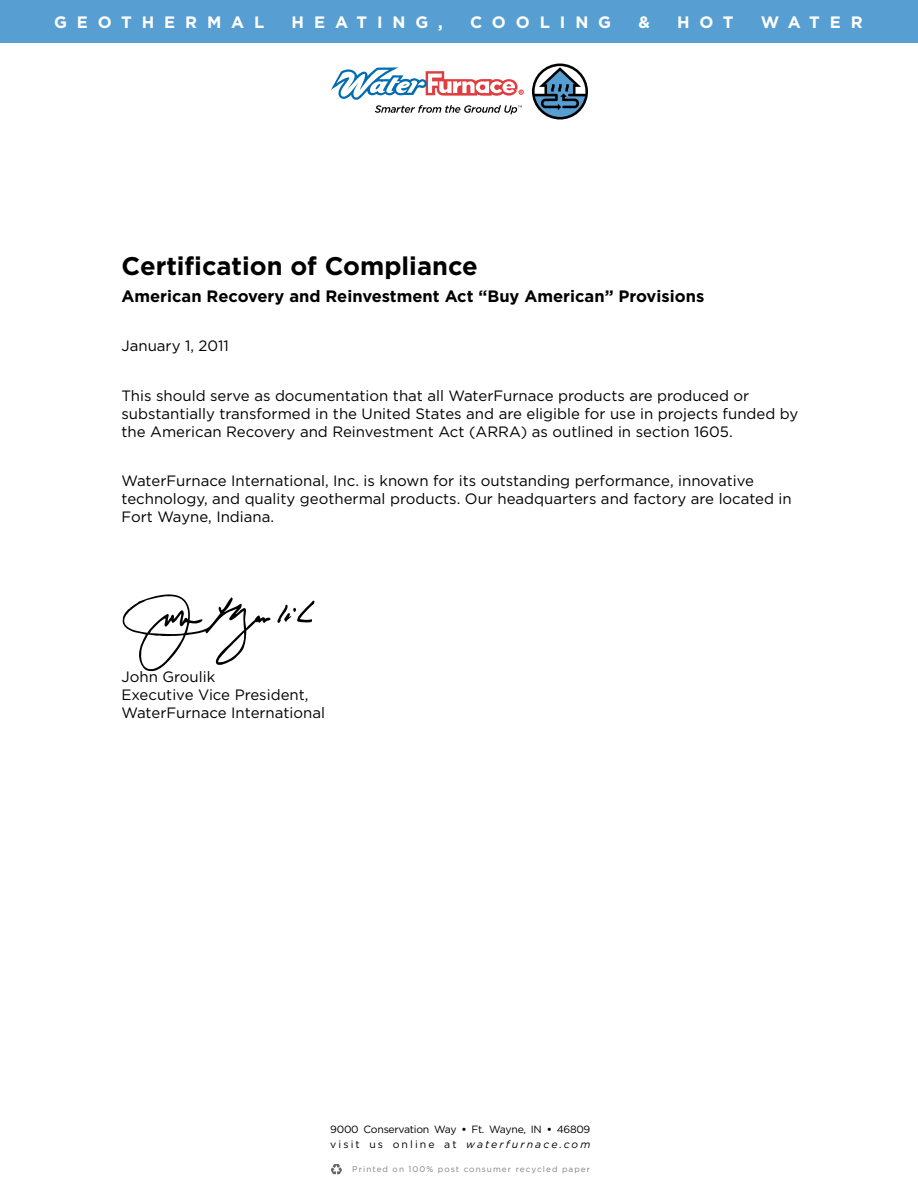
<style>
.page{position:relative;width:918px;height:1188px;background:#fff}
.page>*{position:absolute;margin:0;border:0;box-sizing:border-box;transform-origin:0 0}
.t1{font:700 25.5px "Gotham";color:#000}
.t2{font:700 16.5px "Gotham";color:#000}
.t3{font:700 16.5px "Gotham";letter-spacing:.6em;color:#fff}
.t4{font:15px/18px "Gotham";color:#000}
.t5{font:10.5px/15px "Gotham";letter-spacing:-.025em;color:#000}
.t6{font:8.25px "Gotham";letter-spacing:.125em;color:#808285}
.s1{font-weight:700}
.s2{font-style:italic}
</style>
<div class="page">
<div style="left:0;top:0;width:918px;height:42px;background:#579fd2"></div>
<svg style="left:532px;top:64px;width:56px;height:56px"></svg>
<svg style="left:331px;top:67px;width:192px;height:47px"></svg>
<svg style="left:331px;top:1164px;width:11px;height:11px"></svg>
<svg style="left:122px;top:594px;width:193px;height:78px"></svg>
<p class="t3" style="left:54px;top:13px;width:212px">GEOTHERMAL</p>
<p class="t3" style="left:292px;top:13px;width:153px">HEATING,</p>
<p class="t3" style="left:470px;top:13px;width:143px">COOLING</p>
<p class="t3" style="left:638px;top:13px;width:13px">&amp;</p>
<p class="t3" style="left:677px;top:13px;width:58px">HOT</p>
<p class="t3" style="left:761px;top:13px;width:103px">WATER</p>
<h1 class="t1" style="left:122px;top:251px;width:358px">Certification of Compliance</h1>
<p class="t2" style="left:122px;top:286px;width:584px">American Recovery and Reinvestment Act “Buy American” Provisions</p>
<p class="t4" style="left:122px;top:337px;width:109px">January 1, 2011</p>
<p class="t4" style="left:122px;top:386px;width:678px">This should serve as documentation that all WaterFurnace products are produced or substantially transformed in the United States and are eligible for use in projects funded by the American Recovery and Reinvestment Act (ARRA) as outlined in section 1605.</p>
<p class="t4" style="left:122px;top:472px;width:672px">WaterFurnace International, Inc. is known for its outstanding performance, innovative technology, and quality geothermal products. Our headquarters and factory are located in<br>Fort Wayne, Indiana.</p>
<p class="t4" style="left:122px;top:667px;width:205px">John Groulik<br>Executive Vice President,<br>WaterFurnace International</p>
<p class="t5" style="left:330px;top:1121px;width:262px">9000 Conservation Way <span class="s1">•</span> Ft. Wayne, IN <span class="s1">•</span> 46809 visit us online at <span class="s2">waterfurnace.com</span></p>
<p class="t6" style="left:352px;top:1165px;width:239px">Printed on 100% post consumer recycled paper</p>
</div>
